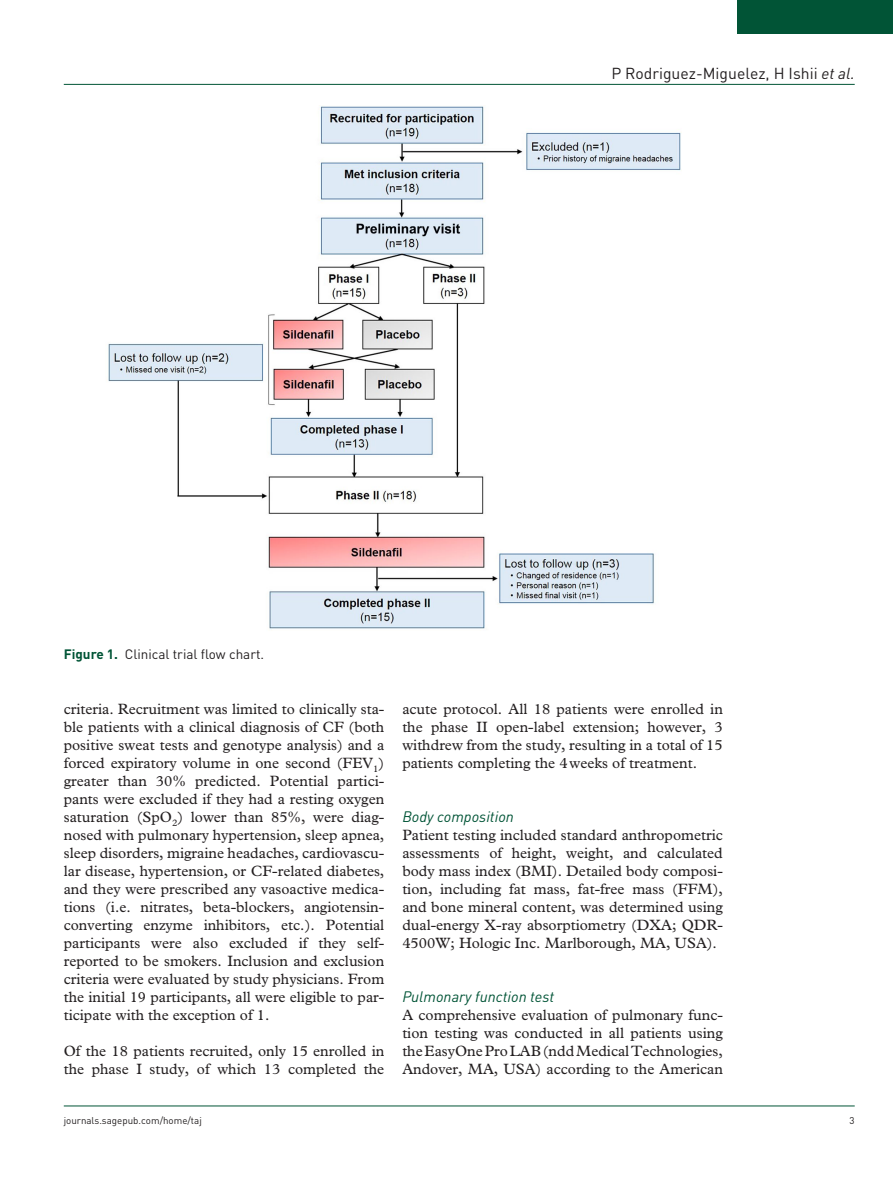
<style>
.page{position:relative;width:893px;height:1191px;background:#fff}
.page>*{position:absolute;margin:0;border:0;box-sizing:border-box;transform-origin:0 0}
.t1{font:15.75px "DIN";color:#231f20}
.t2{font:15px/18px "Plantin Std";color:#231f20;text-align:justify}
.t3{font:italic 15px "DIN";color:#015436}
.t4{font:13.5px "DIN";color:#231f20}
.t5{font:9.75px "DIN";color:#231f20}
.s1{font-style:italic}
.s2{font-weight:700;color:#015436}
</style>
<div class="page">
<hr style="left:64px;top:84px;width:791px;height:1px;background:#015436">
<hr style="left:64px;top:1105px;width:791px;height:1px;background:#015436">
<div style="left:738px;top:0;width:155px;height:34px;background:#015436"></div>
<img style="left:108px;top:106px;width:573px;height:523px">
<p class="t1" style="left:611px;top:63px;width:245px">P Rodriguez-Miguelez, H Ishii <span class="s1">et al.</span></p>
<p class="t4" style="left:64px;top:645px;width:202px"><span class="s2">Figure 1.</span> Clinical trial flow chart.</p>
<p class="t2" style="left:64px;top:700px;width:322px">criteria. Recruitment was limited to clinically sta&shy;ble patients with a clinical diagnosis of CF (both positive sweat tests and genotype analysis) and a forced expiratory volume in one second (FEV<sub>1</sub>) greater than 30% predicted. Potential partici&shy;pants were excluded if they had a resting oxygen saturation (SpO<sub>2</sub>) lower than 85%, were diag&shy;nosed with pulmonary hypertension, sleep apnea, sleep disorders, migraine headaches, cardiovascu&shy;lar disease, hypertension, or CF-related diabetes, and they were prescribed any vasoactive medica&shy;tions (i.e. nitrates, beta-blockers, angiotensin&shy;converting enzyme inhibitors, etc.). Potential participants were also excluded if they self&shy;reported to be smokers. Inclusion and exclusion criteria were evaluated by study physicians. From the initial 19 participants, all were eligible to par&shy;ticipate with the exception of 1.</p>
<p class="t2" style="left:64px;top:1042px;width:322px">Of the 18 patients recruited, only 15 enrolled in the phase I study, of which 13 completed the</p>
<p class="t2" style="left:402px;top:700px;width:322px">acute protocol. All 18 patients were enrolled in the phase II open-label extension; however, 3 withdrew from the study, resulting in a total of 15 patients completing the 4weeks of treatment.</p>
<p class="t3" style="left:402px;top:807px;width:113px">Body composition</p>
<p class="t2" style="left:402px;top:826px;width:322px">Patient testing included standard anthropometric assessments of height, weight, and calculated body mass index (BMI). Detailed body composi&shy;tion, including fat mass, fat-free mass (FFM), and bone mineral content, was determined using dual-energy X-ray absorptiometry (DXA; QDR-4500W; Hologic Inc. Marlborough, MA, USA).</p>
<p class="t3" style="left:402px;top:987px;width:154px">Pulmonary function test</p>
<p class="t2" style="left:402px;top:1006px;width:322px">A comprehensive evaluation of pulmonary func&shy;tion testing was conducted in all patients using the EasyOne Pro LAB (ndd Medical Technologies, Andover, MA, USA) according to the American</p>
<p class="t5" style="left:64px;top:1114px;width:140px">journals.sagepub.com/home/taj</p>
<p class="t5" style="left:850px;top:1114px;width:7px">3</p>
</div>
